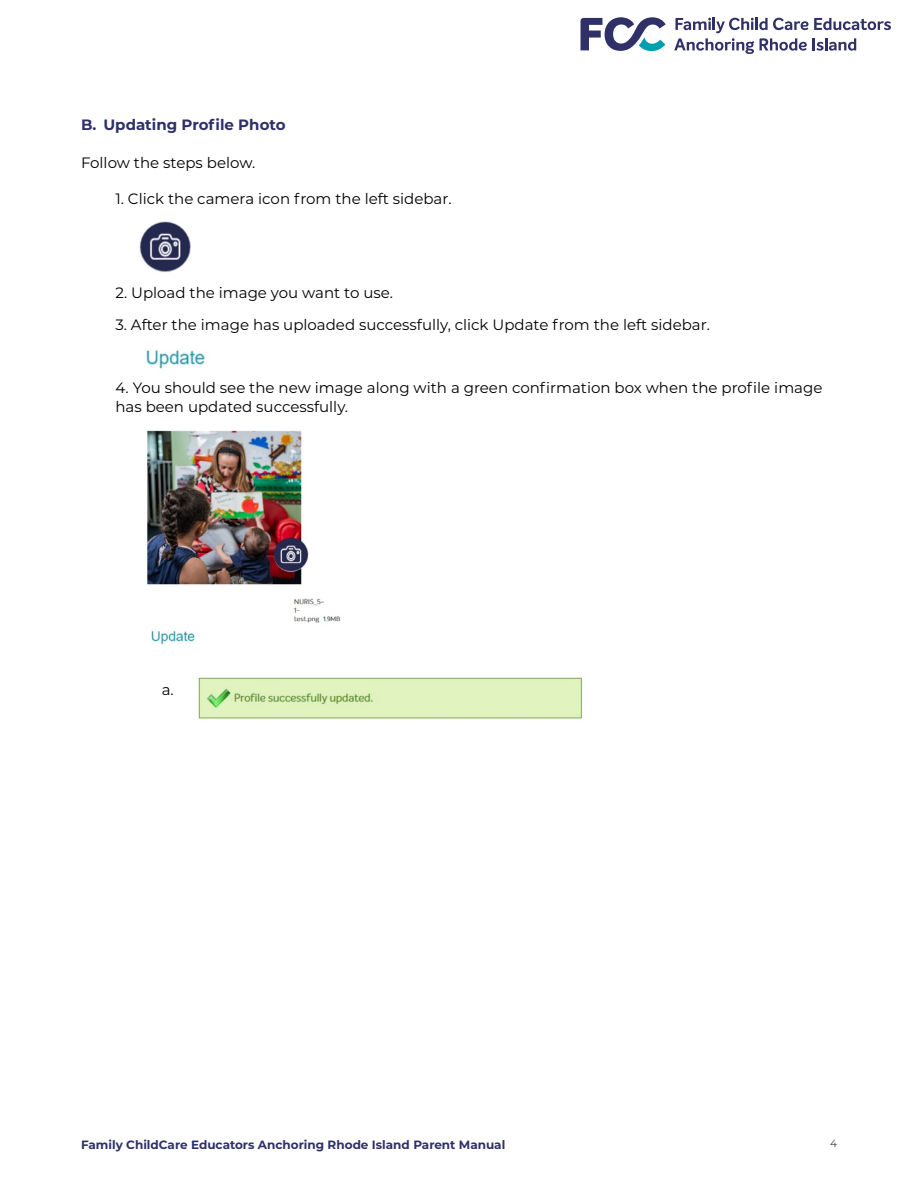
<style>
.page{position:relative;width:918px;height:1188px;background:#fff}
.page>*{position:absolute;margin:0;border:0;box-sizing:border-box;transform-origin:0 0}
.t1{font:15px/19.5px "Montserrat";color:#000}
.t2{font:700 15px "Montserrat";color:#2e3068}
.t3{font:700 12px "Montserrat";color:#2e3068}
.t4{font:10.5px "Montserrat";color:#414042}
</style>
<div class="page">
<svg style="left:581px;top:17px;width:85px;height:34px"></svg>
<svg style="left:674px;top:18px;width:217px;height:36px"></svg>
<img style="left:139px;top:221px;width:52px;height:51px">
<img style="left:146px;top:349px;width:60px;height:20px">
<img style="left:147px;top:430px;width:194px;height:215px">
<img style="left:198px;top:677px;width:384px;height:42px">
<p class="t2" style="left:81px;top:114px;width:206px">B. Updating Profile Photo</p>
<p class="t1" style="left:81px;top:152px;width:176px">Follow the steps below.</p>
<p class="t1" style="left:115px;top:188px;width:338px">1. Click the camera icon from the left sidebar.</p>
<p class="t1" style="left:115px;top:282px;width:279px">2. Upload the image you want to use.</p>
<p class="t1" style="left:115px;top:314px;width:596px">3. After the image has uploaded successfully, click Update from the left sidebar.</p>
<p class="t1" style="left:115px;top:377px;width:709px">4. You should see the new image along with a green confirmation box when the profile image has been updated successfully.</p>
<p class="t1" style="left:162px;top:679px;width:14px">a.</p>
<p class="t3" style="left:81px;top:1136px;width:426px">Family ChildCare Educators Anchoring Rhode Island Parent Manual</p>
<p class="t4" style="left:830px;top:1136px;width:8px">4</p>
</div>
